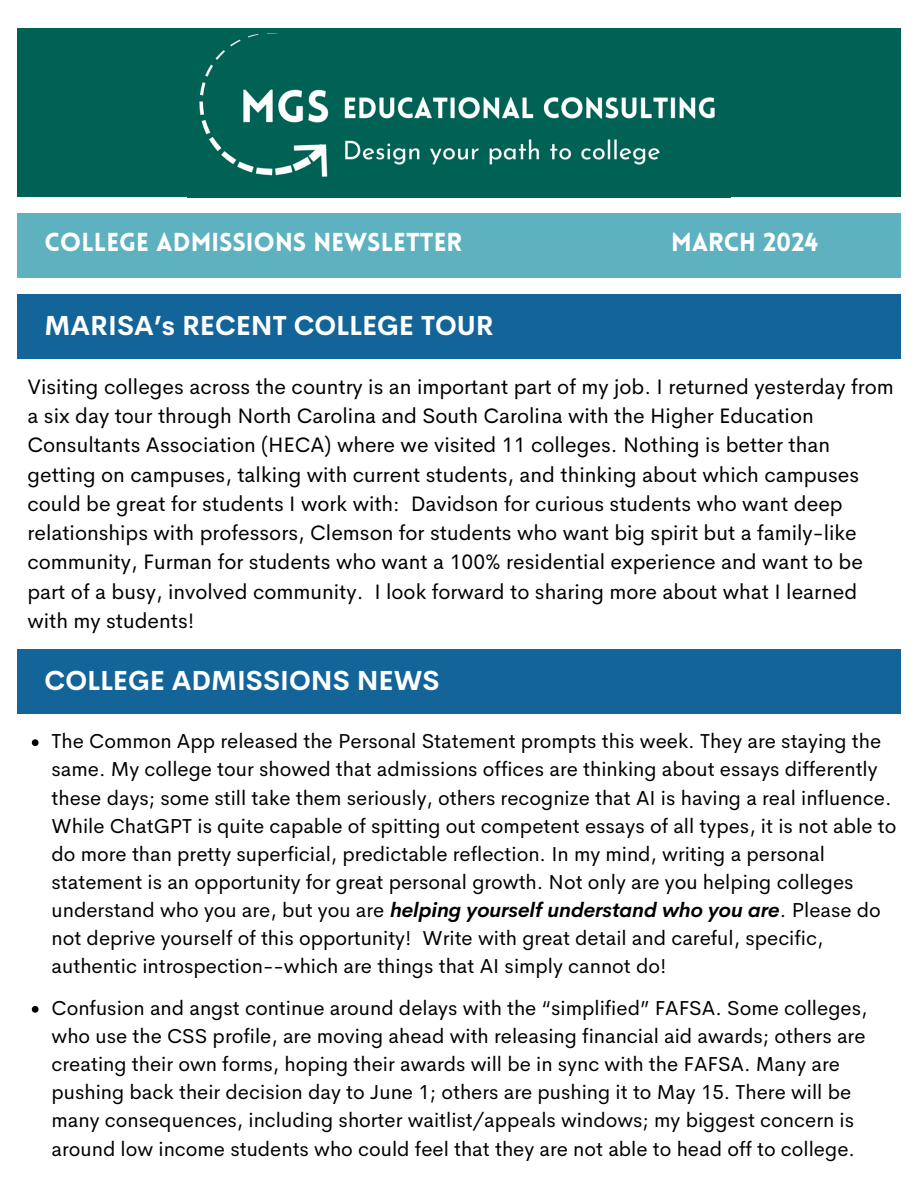
<style>
.page{position:relative;width:918px;height:1188px;background:#fff}
.page>*{position:absolute;margin:0;border:0;box-sizing:border-box;transform-origin:0 0}
.t1{font:700 27px "Cerebri Sans";color:#fff}
.t2{font:900 25.35px "Lovelo";color:#fff}
.t3{font:21px/29.2px "Cerebri Sans";color:#000}
.t4{font:20.25px/28.2px "Cerebri Sans";color:#000}
.s1{font-weight:700;font-style:italic}
</style>
<div class="page">
<div style="left:17px;top:28px;width:883px;height:169px;background:#006155"></div>
<img style="left:199px;top:33px;width:516px;height:144px">
<div style="left:17px;top:213px;width:884px;height:65px;background:#5eb1bf"></div>
<div style="left:17px;top:649px;width:884px;height:65px;background:#126499"></div>
<svg style="left:32px;top:739px;width:7px;height:7px"></svg>
<svg style="left:32px;top:1006px;width:7px;height:7px"></svg>
<div style="left:17px;top:294px;width:884px;height:65px;background:#126499"></div>
<h2 class="t2" style="left:45px;top:232px;width:419px">COLLEGE ADMISSIONS NEWSLETTER</h2>
<h2 class="t2" style="left:671px;top:232px;width:149px">MARCH 2024</h2>
<p class="t1" style="left:45px;top:308px;width:451px">MARISA’s RECENT COLLEGE TOUR</p>
<p class="t3" style="left:27px;top:372px;width:868px">Visiting colleges across the country is an important part of my job. I returned yesterday from a six day tour through North Carolina and South Carolina with the Higher Education Consultants Association (HECA) where we visited 11 colleges. Nothing is better than getting on campuses, talking with current students, and thinking about which campuses could be great for students I work with: Davidson for curious students who want deep relationships with professors, Clemson for students who want big spirit but a family-like community, Furman for students who want a 100% residential experience and want to be part of a busy, involved community. I look forward to sharing more about what I learned with my students!</p>
<h2 class="t1" style="left:45px;top:663px;width:396px">COLLEGE ADMISSIONS NEWS</h2>
<p class="t4" style="left:52px;top:727px;width:846px">The Common App released the Personal Statement prompts this week. They are staying the same. My college tour showed that admissions offices are thinking about essays differently these days; some still take them seriously, others recognize that AI is having a real influence.<br>While ChatGPT is quite capable of spitting out competent essays of all types, it is not able to do more than pretty superficial, predictable reflection. In my mind, writing a personal statement is an opportunity for great personal growth. Not only are you helping colleges understand who you are, but you are <span class="s1">helping yourself understand who you are</span>. Please do not deprive yourself of this opportunity! Write with great detail and careful, specific, authentic introspection--which are things that AI simply cannot do!</p>
<h1 class="t4" style="left:52px;top:994px;width:817px">Confusion and angst continue around delays with the “simplified” FAFSA. Some colleges, who use the CSS profile, are moving ahead with releasing financial aid awards; others are creating their own forms, hoping their awards will be in sync with the FAFSA. Many are pushing back their decision day to June 1; others are pushing it to May 15. There will be many consequences, including shorter waitlist/appeals windows; my biggest concern is around low income students who could feel that they are not able to head off to college.</h1>
</div>
